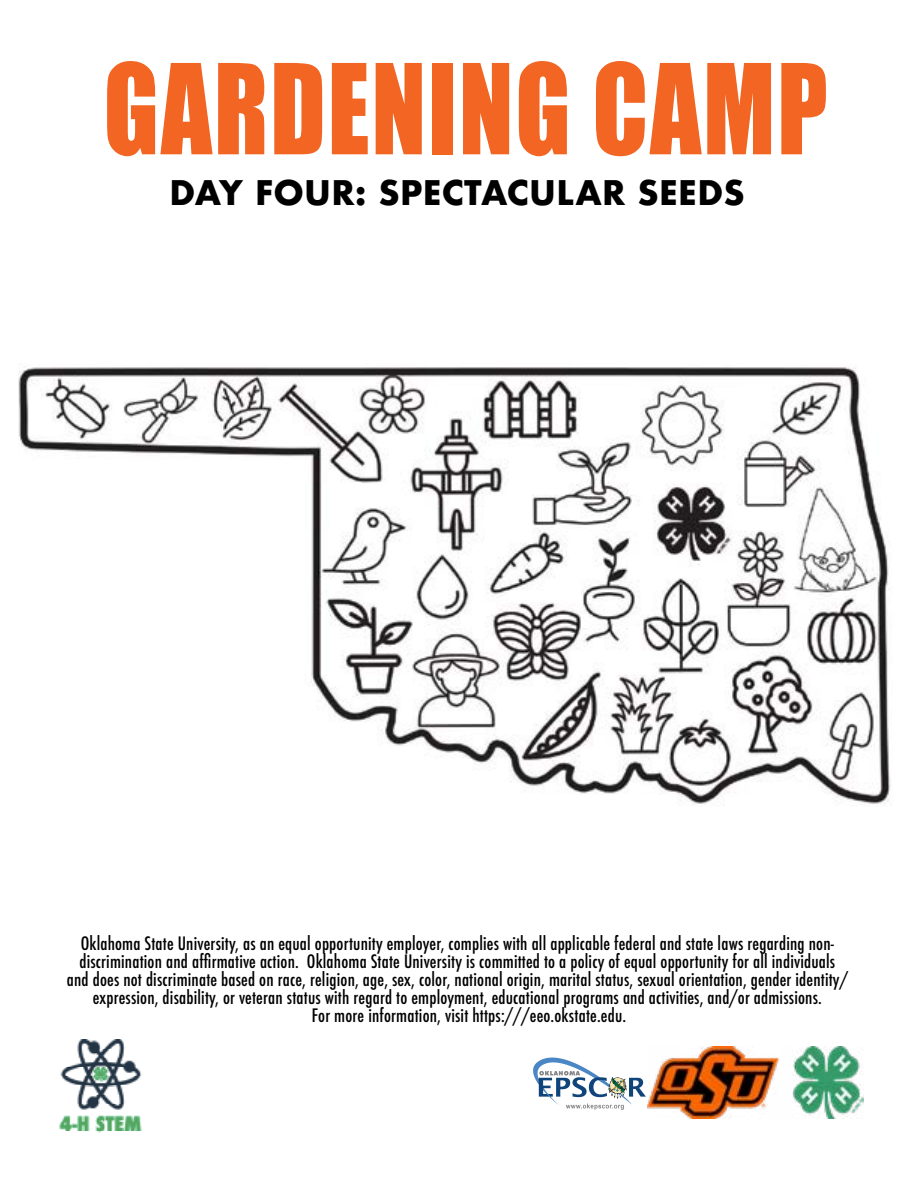
<style>
.page{position:relative;width:918px;height:1188px;background:#fff}
.page>*{position:absolute;margin:0;border:0;box-sizing:border-box;transform-origin:0 0}
.t1{font:115.65px "Impact";letter-spacing:.02em;color:#f26522;scale:.87 1}
.t2{font:700 33px "Futura";letter-spacing:.01em;color:#000}
.t3{font:500 condensed 18px "Futura";letter-spacing:.01em;color:#000}
</style>
<div class="page">
<img style="left:648px;top:1047px;width:216px;height:71px">
<img style="left:59px;top:1040px;width:83px;height:93px">
<img style="left:18px;top:366px;width:873px;height:438px">
<img style="left:533px;top:1057px;width:113px;height:53px">
<h1 class="t1" style="left:104px;top:19px;width:834px">GARDENING CAMP</h1>
<h2 class="t2" style="left:170px;top:168px;width:577px">DAY FOUR: SPECTACULAR SEEDS</h2>
<p class="t3" style="left:81px;top:932px;width:755px">Oklahoma State University, as an equal opportunity employer, complies with all applicable federal and state laws regarding non-</p>
<p class="t3" style="left:79px;top:950px;width:757px">discrimination and affirmative action. Oklahoma State University is committed to a policy of equal opportunity for all individuals</p>
<p class="t3" style="left:67px;top:968px;width:783px">and does not discriminate based on race, religion, age, sex, color, national origin, marital status, sexual orientation, gender identity/</p>
<p class="t3" style="left:93px;top:986px;width:731px">expression, disability, or veteran status with regard to employment, educational programs and activities, and/or admissions.</p>
<p class="t3" style="left:312px;top:1004px;width:316px">For more information, visit https:///eeo.okstate.edu.</p>
</div>
